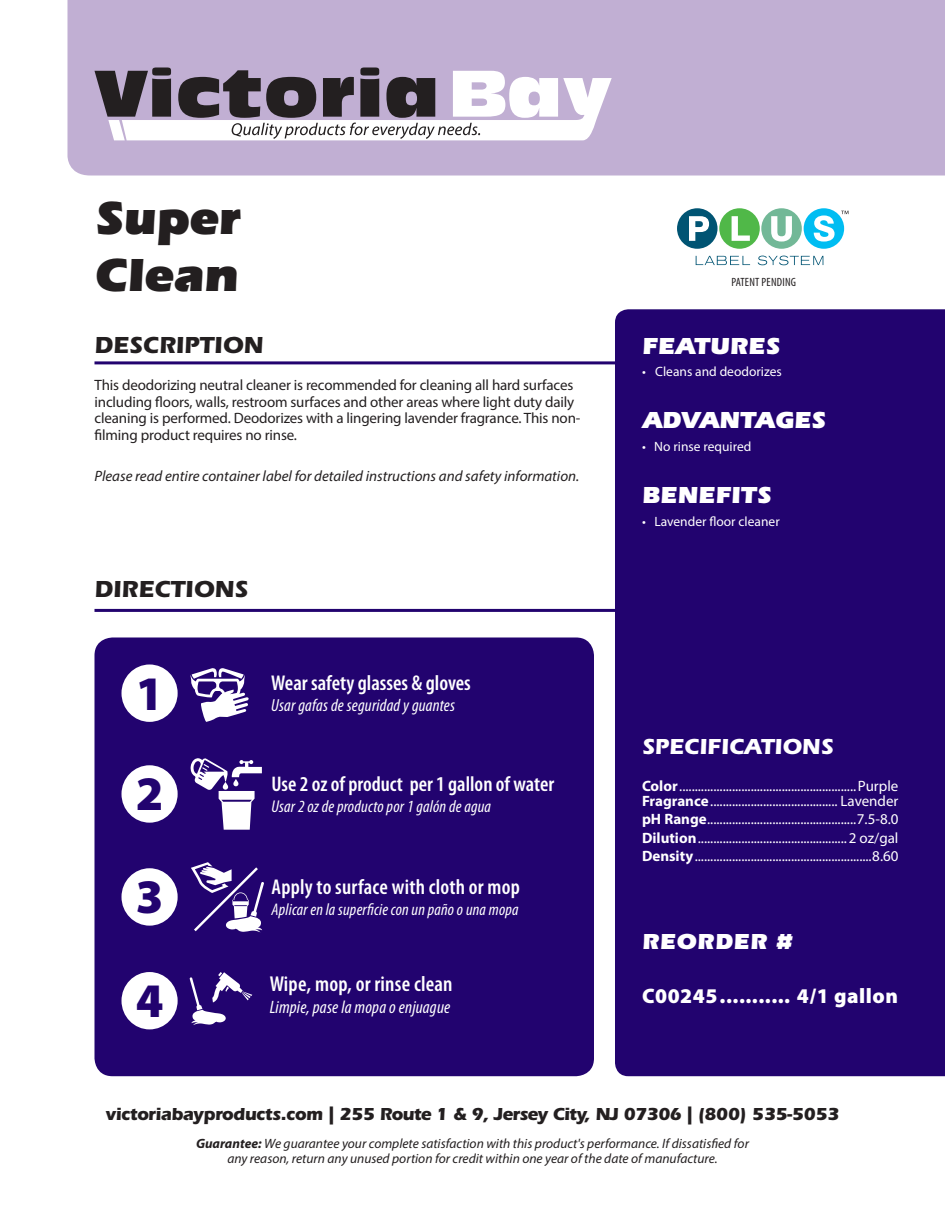
<style>
.page{position:relative;width:945px;height:1215px;background:#fff}
.page>*{position:absolute;margin:0;border:0;box-sizing:border-box;transform-origin:0 0}
.t1{font:900 48.45px/102.4px "Myriad Pro";color:#22036f;text-align:justify}
.t2{font:900 48px/57.6px "Itc Eras";letter-spacing:-.01em;color:#231f20}
.t3{font:900 24px "Itc Eras";color:#fff}
.t4{font:700 24px "Itc Eras";color:#231f20}
.t5{font:700 22.5px "Itc Eras";color:#fff}
.t6{font:900 22.5px "Itc Eras";letter-spacing:.025em;color:#fff}
.t7{font:600 condensed 21.6px "Myriad Pro";letter-spacing:.01em;color:#fff}
.t8{font:600 condensed 21.45px "Myriad Pro";letter-spacing:.005em;color:#fff}
.t9{font:600 condensed 21.3px "Myriad Pro";color:#fff}
.t10{font:900 21px "Myriad Pro";letter-spacing:.025em;color:#fff}
.t11{font:700 18px "Itc Eras";letter-spacing:-.025em;color:#231f20}
.t12{font:italic condensed 18px "Myriad Pro";letter-spacing:.01em;color:#fff}
.t13{font:italic condensed 17.55px "Myriad Pro";letter-spacing:.01em;color:#fff}
.t14{font:italic condensed 17.1px "Myriad Pro";letter-spacing:.01em;color:#fff}
.t15{font:italic condensed 16.95px "Myriad Pro";letter-spacing:.01em;color:#fff}
.t16{font:15px/18.5px "Myriad Pro";color:#fff}
.t17{font:15px/16.5px "Myriad Pro";letter-spacing:-.01em;color:#231f20}
.t18{font:italic 15px "Myriad Pro";color:#231f20}
.t19{font:italic 13.5px/15px "Myriad Pro";color:#231f20;text-align:center}
.t20{font:13.5px "Myriad Pro";color:#fff}
.t21{font:condensed 12px "Myriad Pro";letter-spacing:.02em;color:#231f20}
.s1{font-weight:700}
</style>
<div class="page">
<div style="left:68px;top:0;width:877px;height:176px;background:#c1afd3"></div>
<div style="left:615px;top:309px;width:330px;height:767px;background:#22036f"></div>
<div style="left:95px;top:638px;width:499px;height:438px;background:#22036f;border-radius:18px"></div>
<svg style="left:95px;top:67px;width:517px;height:73px"></svg>
<hr style="left:94px;top:609px;width:521px;height:3px;background:#22036f">
<hr style="left:94px;top:361px;width:521px;height:3px;background:#22036f">
<div style="left:677px;top:208px;width:41px;height:41px;background:#005473;border-radius:50%"></div>
<div style="left:719px;top:208px;width:41px;height:41px;background:#50b848;border-radius:50%"></div>
<div style="left:761px;top:208px;width:41px;height:41px;background:#72b897;border-radius:50%"></div>
<div style="left:804px;top:208px;width:40px;height:41px;background:#00bdf2;border-radius:50%"></div>
<svg style="left:689px;top:216px;width:20px;height:25px"></svg>
<svg style="left:732px;top:216px;width:18px;height:25px"></svg>
<svg style="left:771px;top:216px;width:21px;height:26px"></svg>
<svg style="left:814px;top:215px;width:21px;height:27px"></svg>
<svg style="left:696px;top:256px;width:54px;height:9px"></svg>
<svg style="left:758px;top:256px;width:65px;height:9px"></svg>
<svg style="left:841px;top:211px;width:7px;height:3px"></svg>
<div style="left:121px;top:664px;width:57px;height:58px;background:#fff;border-radius:50%"></div>
<div style="left:121px;top:765px;width:57px;height:58px;background:#fff;border-radius:50%"></div>
<div style="left:121px;top:868px;width:57px;height:58px;background:#fff;border-radius:50%"></div>
<div style="left:121px;top:972px;width:57px;height:57px;background:#fff;border-radius:50%"></div>
<svg style="left:190px;top:668px;width:59px;height:54px"></svg>
<svg style="left:190px;top:758px;width:72px;height:72px"></svg>
<svg style="left:191px;top:862px;width:73px;height:71px"></svg>
<svg style="left:190px;top:972px;width:62px;height:53px"></svg>
<h2 class="t2" style="left:94px;top:189px;width:148px">Super<br>Clean</h2>
<h3 class="t4" style="left:94px;top:331px;width:171px">DESCRIPTION</h3>
<p class="t17" style="left:94px;top:377px;width:488px">This deodorizing neutral cleaner is recommended for cleaning all hard surfaces including floors, walls, restroom surfaces and other areas where light duty daily cleaning is performed. Deodorizes with a lingering lavender fragrance. This non&shy;filming product requires no rinse.</p>
<p class="t18" style="left:94px;top:466px;width:486px">Please read entire container label for detailed instructions and safety information.</p>
<h3 class="t4" style="left:94px;top:575px;width:155px">DIRECTIONS</h3>
<h1 class="t1" style="left:136px;top:643px;width:29px">1<br>2<br>3<br>4</h1>
<h3 class="t8" style="left:271px;top:671px;width:201px">Wear safety glasses &amp; gloves</h3>
<p class="t13" style="left:271px;top:695px;width:185px">Usar gafas de seguridad y guantes</p>
<h3 class="t9" style="left:272px;top:772px;width:284px">Use 2 oz of product per 1 gallon of water</h3>
<p class="t14" style="left:272px;top:796px;width:221px">Usar 2 oz de producto por 1 galón de agua</p>
<h3 class="t8" style="left:272px;top:876px;width:250px">Apply to surface with cloth or mop</h3>
<p class="t15" style="left:272px;top:899px;width:249px">Aplicar en la superficie con un paño o una mopa</p>
<h3 class="t7" style="left:270px;top:972px;width:185px">Wipe, mop, or rinse clean</h3>
<p class="t12" style="left:270px;top:996px;width:182px">Limpie, pase la mopa o enjuague</p>
<p class="t21" style="left:731px;top:275px;width:66px">PATENT PENDING</p>
<h3 class="t3" style="left:642px;top:332px;width:140px">FEATURES</h3>
<p class="t20" style="left:642px;top:364px;width:141px">• Cleans and deodorizes</p>
<h3 class="t3" style="left:642px;top:407px;width:185px">ADVANTAGES</h3>
<p class="t20" style="left:642px;top:438px;width:111px">• No rinse required</p>
<h3 class="t3" style="left:642px;top:481px;width:131px">BENEFITS</h3>
<p class="t20" style="left:642px;top:513px;width:139px">• Lavender floor cleaner</p>
<h3 class="t5" style="left:642px;top:733px;width:193px">SPECIFICATIONS</h3>
<p class="t16" style="left:642px;top:778px;width:258px;line-height:15px"><span class="s1">Color</span>.........................................................Purple<br><span class="s1">Fragrance</span>......................................... Lavender</p>
<p class="t16" style="left:642px;top:810px;width:258px;text-align:justify"><span class="s1">pH Range</span>................................................7.5-8.0<br><span class="s1">Dilution</span>................................................2 oz/gal <span class="s1">Density</span>.........................................................8.60</p>
<h3 class="t6" style="left:642px;top:929px;width:152px">REORDER #</h3>
<h3 class="t10" style="left:642px;top:984px;width:257px">C00245........... 4/1 gallon.</h3>
<p class="t11" style="left:106px;top:1104px;width:735px">victoriabayproducts.com | 255 Route 1 &amp; 9, Jersey City, NJ 07306 | (800) 535-5053</p>
<p class="t19" style="left:196px;top:1136px;width:554px"><span class="s1">Guarantee:</span> We guarantee your complete satisfaction with this product's performance. If dissatisfied for any reason, return any unused portion for credit within one year of the date of manufacture.</p>
</div>
